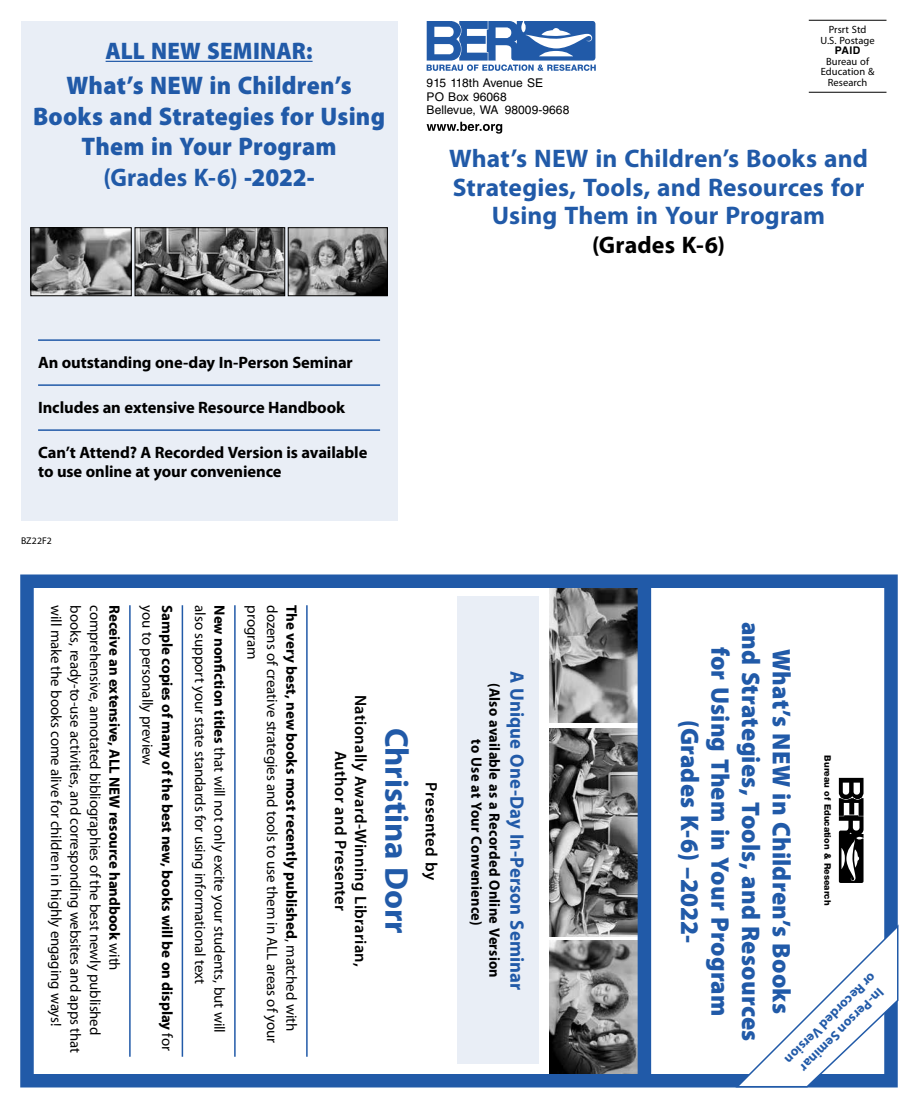
<style>
.page{position:relative;width:918px;height:1107px;background:#fff}
.page>*{position:absolute;margin:0;border:0;box-sizing:border-box;transform-origin:0 0}
.t1{font:700 33px "Myriad Pro";letter-spacing:-.005em;color:#215aa8}
.t2{font:900 25.5px/30.6px "Myriad Pro";letter-spacing:.01em;color:#215aa8;text-align:center;scale:.96 1}
.t3{font:700 25.5px/28.5px "Myriad Pro";letter-spacing:.005em;color:#215aa8;text-align:center}
.t4{font:900 25.5px/30.6px "Myriad Pro";letter-spacing:.01em;color:#215aa8;text-align:center;scale:.95 1}
.t5{font:900 24px "Myriad Pro";letter-spacing:.01em;color:#215aa8;scale:.95 1}
.t6{font:700 24px "Myriad Pro";letter-spacing:.005em;color:#000}
.t7{font:700 19.5px "Myriad Pro";letter-spacing:.005em;color:#215aa8;scale:.96 1}
.t8{font:700 16.5px/19.5px "Myriad Pro";letter-spacing:-.005em;color:#000}
.t9{font:600 16.5px/19.8px "Myriad Pro";letter-spacing:.015em;color:#000;text-align:center}
.t10{font:15px "Myriad Pro";letter-spacing:-.005em;color:#000}
.t11{font:700 15px "Myriad Pro";color:#000}
.t12{font:700 15px/18px "Myriad Pro";color:#000;text-align:center;scale:.96 1}
.t13{font:700 13.5px/16.2px "Myriad Pro";color:#215aa8;text-align:center}
.t14{font:12px/13.5px "Helvetica LT Std";letter-spacing:.005em;color:#000}
.t15{font:10.5px/10.5px "Myriad Pro";letter-spacing:.005em;color:#000;text-align:center}
.t16{font:700 10.5px "Helvetica LT Std";color:#000}
.t17{font:9.75px "Myriad Pro";letter-spacing:.005em;color:#000}
.t18{font:800 9px "Helvetica Neue LT Std";color:#000}
.s1{font-weight:700}
.s2{font-weight:400}
</style>
<div class="page">
<div style="left:21px;top:21px;width:376px;height:499px;background:#e9eef6"></div>
<hr style="left:106px;top:61px;width:207px;height:1px;background:#215aa8">
<hr style="left:38px;top:339px;width:342px;height:2px;background:#215aa8">
<hr style="left:38px;top:384px;width:342px;height:2px;background:#215aa8">
<hr style="left:38px;top:429px;width:342px;height:2px;background:#215aa8">
<hr style="left:306px;top:605px;width:2px;height:452px;background:#215aa8">
<hr style="left:234px;top:605px;width:2px;height:452px;background:#215aa8">
<hr style="left:182px;top:605px;width:1px;height:452px;background:#215aa8">
<hr style="left:129px;top:605px;width:2px;height:452px;background:#215aa8">
<hr style="left:809px;top:20px;width:78px;height:1px;background:#000">
<hr style="left:809px;top:92px;width:78px;height:1px;background:#000">
<svg style="left:427px;top:21px;width:169px;height:50px"></svg>
<svg style="left:427px;top:122px;width:75px;height:12px"></svg>
<div style="left:458px;top:596px;width:81px;height:468px;background:#e9eef6"></div>
<svg style="left:839px;top:778px;width:25px;height:105px"></svg>
<img style="left:550px;top:941px;width:88px;height:132px">
<img style="left:550px;top:589px;width:88px;height:134px">
<img style="left:550px;top:728px;width:88px;height:208px">
<div style="left:20px;top:574px;width:878px;height:514px;border:14px solid #215aa8"></div>
<div style="left:638px;top:579px;width:13px;height:504px;background:#215aa8"></div>
<img style="left:290px;top:229px;width:96px;height:65px">
<div style="left:288px;top:227px;width:100px;height:69px;border:1px solid #000"></div>
<img style="left:32px;top:229px;width:98px;height:65px">
<div style="left:30px;top:227px;width:102px;height:69px;border:1px solid #000"></div>
<img style="left:137px;top:229px;width:146px;height:65px">
<div style="left:135px;top:227px;width:150px;height:69px;border:1px solid #000"></div>
<svg style="left:734px;top:924px;width:165px;height:164px"></svg>
<h3 class="t5" style="left:106px;top:35px;width:219px">ALL NEW SEMINAR:</h3>
<h2 class="t4" style="left:33px;top:69px;width:372px">What’s NEW in Children’s<br>Books and Strategies for Using<br>Them in Your Program<br><span class="s1">(Grades K-6)</span> -2022-</h2>
<p class="t15" style="left:821px;top:24px;width:56px">Prsrt Std<br>U.S. Postage</p>
<p class="t16" style="left:835px;top:44px;width:27px">PAID</p>
<p class="t15" style="left:821px;top:56px;width:55px">Bureau of<br>Education &amp;</p>
<p class="t14" style="left:427px;top:76px;width:118px">915 118th Avenue SE</p>
<p class="t15" style="left:828px;top:77px;width:41px">Research</p>
<p class="t14" style="left:427px;top:90px;width:144px">PO Box 96068<br>Bellevue, WA 98009‑9668</p>
<h2 class="t3" style="left:449px;top:143px;width:420px">What’s NEW in Children’s Books and<br>Strategies, Tools, and Resources for<br>Using Them in Your Program</h2>
<h3 class="t6" style="left:592px;top:229px;width:135px">(Grades K-6)</h3>
<p class="t8" style="left:38px;top:352px;width:316px">An outstanding one-day In-Person Seminar</p>
<p class="t8" style="left:38px;top:397px;width:309px">Includes an extensive Resource Handbook</p>
<p class="t8" style="left:38px;top:442px;width:331px">Can’t Attend? A Recorded Version is available to use online at your convenience</p>
<p class="t17" style="left:21px;top:535px;width:32px">BZ22F2</p>
<p class="t11" style="left:124px;top:605px;width:367px;rotate:90deg">Receive an extensive, ALL NEW resource handbook <span class="s2">with</span></p>
<p class="t10" style="left:157px;top:605px;width:162px;rotate:90deg">you to personally preview</p>
<p class="t11" style="left:301px;top:605px;width:427px;rotate:90deg">The very best, new books most recently published<span class="s2">, matched with</span></p>
<p class="t10" style="left:65px;top:605px;width:423px;rotate:90deg">will make the books come alive for children in highly engaging ways!</p>
<p class="t10" style="left:85px;top:605px;width:449px;rotate:90deg">books, ready-to-use activities, and corresponding websites and apps that</p>
<p class="t10" style="left:104px;top:605px;width:432px;rotate:90deg">comprehensive, annotated bibliographies of the best newly published</p>
<p class="t11" style="left:177px;top:605px;width:447px;rotate:90deg">Sample copies of many of the best new, books will be on display <span class="s2">for</span></p>
<p class="t10" style="left:209px;top:605px;width:381px;rotate:90deg">also support your state standards for using informational text</p>
<p class="t10" style="left:229px;top:605px;width:429px;rotate:90deg"><span class="s1">New nonfiction titles</span> that will not only excite your students, but will</p>
<p class="t10" style="left:262px;top:605px;width:56px;rotate:90deg">program</p>
<p class="t10" style="left:281px;top:605px;width:440px;rotate:90deg">dozens of creative strategies and tools to use them in ALL areas of your</p>
<p class="t9" style="left:371px;top:695px;width:274px;rotate:90deg">Nationally Award-Winning Librarian,<br>Author and Presenter</p>
<h1 class="t1" style="left:418px;top:728px;width:207px;rotate:90deg">Christina Dorr</h1>
<p class="t9" style="left:442px;top:782px;width:99px;rotate:90deg">Presented by</p>
<h3 class="t7" style="left:530px;top:671px;width:334px;rotate:90deg">A Unique One-Day In-Person Seminar</h3>
<p class="t12" style="left:504px;top:683px;width:308px;rotate:90deg">(Also available as a Recorded Online Version to Use at Your Convenience)</p>
<h2 class="t2" style="left:798px;top:622px;width:439px;rotate:90deg">What’s NEW in Children’s Books<br>and Strategies, Tools, and Resources for Using Them in Your Program (Grades K-6) –2022-</h2>
<p class="t18" style="left:833px;top:755px;width:151px;rotate:90deg">Bureau of Education &amp; Research</p>
<p class="t13" style="left:892px;top:992px;width:125px;rotate:135deg">In-Person Seminar or Recorded Version</p>
</div>
